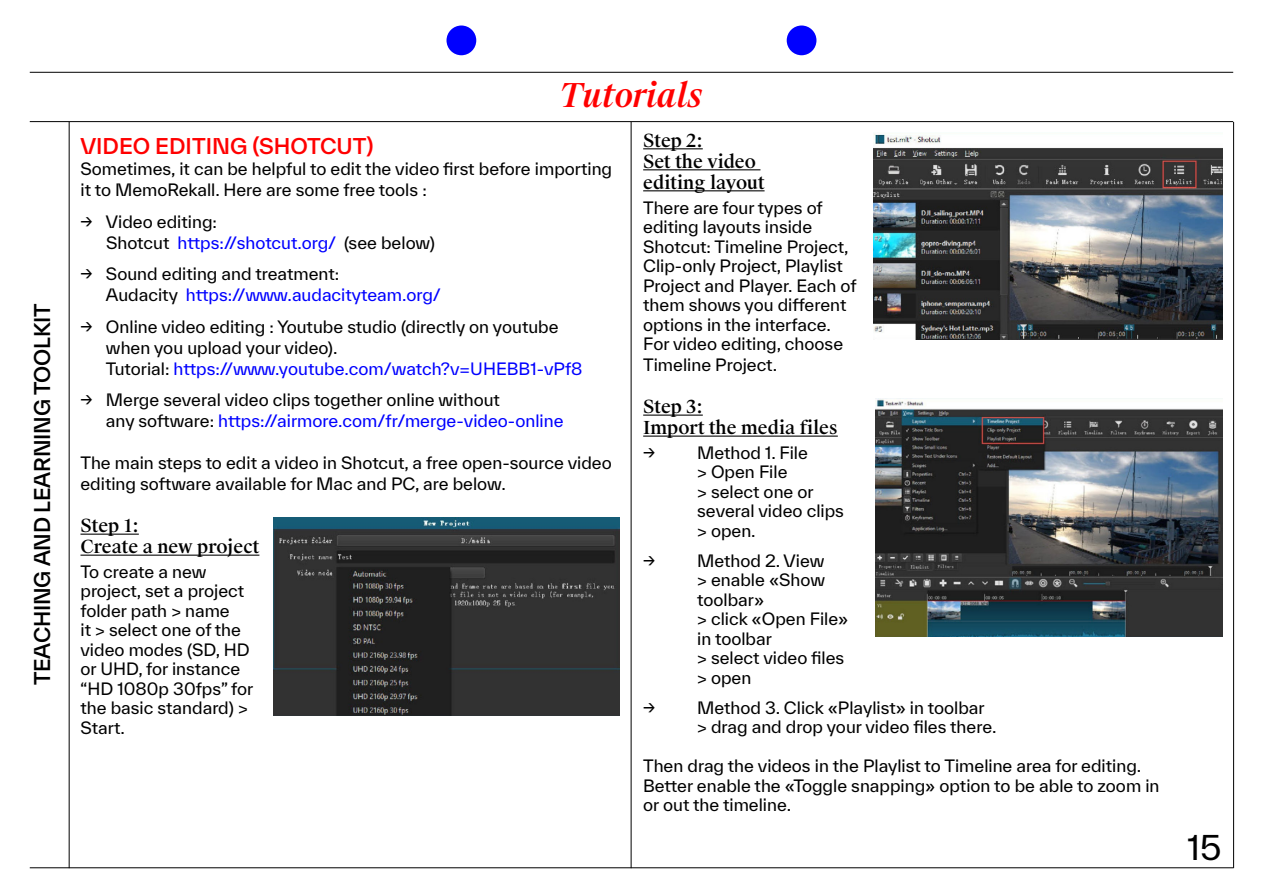
<style>
.page{position:relative;width:1263px;height:893px;background:#fff}
.page>*{position:absolute;margin:0;border:0;box-sizing:border-box;transform-origin:0 0}
.t1{font:italic 500 33px "Suisse Works";letter-spacing:-.01em;color:#f00}
.t2{font:33px "TWK Everett";color:#000}
.t3{font:500 21px "TWK Everett";letter-spacing:-.01em;color:#000}
.t4{font:500 21px "TWK Everett";color:#f00}
.t5{font:500 18px/21px "Suisse Works";color:#000}
.t6{font:16.5px/19.5px "TWK Everett";color:#000}
.s1{color:#00f}
</style>
<div class="page">
<hr style="left:30px;top:72px;width:1203px;height:1px;background:#000">
<hr style="left:30px;top:121px;width:1203px;height:1px;background:#000">
<hr style="left:30px;top:867px;width:1203px;height:1px;background:#000">
<hr style="left:69px;top:122px;width:1px;height:746px;background:#000">
<hr style="left:1233px;top:122px;width:1px;height:746px;background:#000">
<hr style="left:80px;top:534px;width:59px;height:1px;background:#000">
<hr style="left:80px;top:555px;width:179px;height:1px;background:#000">
<hr style="left:643px;top:148px;width:60px;height:1px;background:#000">
<hr style="left:643px;top:169px;width:117px;height:1px;background:#000">
<hr style="left:643px;top:190px;width:121px;height:1px;background:#000">
<hr style="left:643px;top:415px;width:60px;height:1px;background:#000">
<hr style="left:643px;top:436px;width:195px;height:1px;background:#000">
<hr style="left:631px;top:122px;width:1px;height:746px;background:#000">
<img style="left:874px;top:134px;width:348px;height:205px">
<img style="left:875px;top:398px;width:347px;height:239px">
<img style="left:273px;top:518px;width:347px;height:197px">
<div style="left:446px;top:26px;width:30px;height:29px;background:#00f;border-radius:50%"></div>
<div style="left:787px;top:26px;width:29px;height:29px;background:#00f;border-radius:50%"></div>
<p class="t3" style="left:28px;top:685px;width:383px;rotate:-90deg">TEACHING AND LEARNING TOOLKIT</p>
<h1 class="t1" style="left:560px;top:75px;width:144px">Tutorials</h1>
<p class="t4" style="left:80px;top:131px;width:295px">VIDEO EDITING (SHOTCUT)</p>
<p class="t6" style="left:80px;top:158px;width:533px;line-height:21px">Sometimes, it can be helpful to edit the video first before importing it to MemoRekall. Here are some free tools :</p>
<p class="t6" style="left:106px;top:211px;width:330px;line-height:21px;text-indent:-26px">→ Video editing:<br>Shotcut <span class="s1">https://shotcut.org/</span> (see below)</p>
<p class="t6" style="left:106px;top:263px;width:336px;line-height:21px;text-indent:-26px">→ Sound editing and treatment:<br>Audacity <span class="s1">https://www.audacityteam.org/</span></p>
<p class="t6" style="left:106px;top:316px;width:478px;line-height:21px;text-indent:-26px">→ Online video editing : Youtube studio (directly on youtube when you upload your video).<br>Tutorial: <span class="s1">https://www.youtube.com/watch?v=UHEBB1-vPf8</span></p>
<p class="t6" style="left:106px;top:389px;width:459px;line-height:21px;text-indent:-26px">→ Merge several video clips together online without<br>any software: <span class="s1">https://airmore.com/fr/merge-video-online</span></p>
<p class="t6" style="left:80px;top:452px;width:533px;line-height:21px">The main steps to edit a video in Shotcut, a free open-source video editing software available for Mac and PC, are below.</p>
<p class="t5" style="left:80px;top:516px;width:180px">Step 1:<br>Create a new project</p>
<p class="t6" style="left:80px;top:562px;width:174px">To create a new project, set a project folder path &gt; name<br>it &gt; select one of the video modes (SD, HD or UHD, for instance “HD 1080p 30fps” for the basic standard) &gt;<br>Start.</p>
<p class="t5" style="left:643px;top:130px;width:123px">Step 2:<br>Set the video editing layout</p>
<p class="t6" style="left:643px;top:197px;width:215px">There are four types of editing layouts inside<br>Shotcut: Timeline Project,<br>Clip-only Project, Playlist<br>Project and Player. Each of them shows you different options in the interface.<br>For video editing, choose</p>
<p class="t6" style="left:643px;top:355px;width:135px">Timeline Project.</p>
<p class="t5" style="left:643px;top:397px;width:196px">Step 3:<br>Import the media files</p>
<p class="t6" style="left:643px;top:443px;width:14px">→</p>
<p class="t6" style="left:697px;top:443px;width:148px">Method 1. File<br>&gt; Open File<br>&gt; select one or several video clips &gt; open.</p>
<p class="t6" style="left:643px;top:551px;width:14px">→</p>
<p class="t6" style="left:697px;top:551px;width:152px">Method 2. View<br>&gt; enable «Show toolbar»<br>&gt; click «Open File» in toolbar<br>&gt; select video files &gt; open</p>
<p class="t6" style="left:643px;top:698px;width:14px">→</p>
<p class="t6" style="left:697px;top:698px;width:301px">Method 3. Click «Playlist» in toolbar &gt; drag and drop your video files there.</p>
<p class="t6" style="left:643px;top:756px;width:518px">Then drag the videos in the Playlist to Timeline area for editing.<br>Better enable the «Toggle snapping» option to be able to zoom in or out the timeline.</p>
<h1 class="t2" style="left:1187px;top:825px;width:35px">15</h1>
</div>
